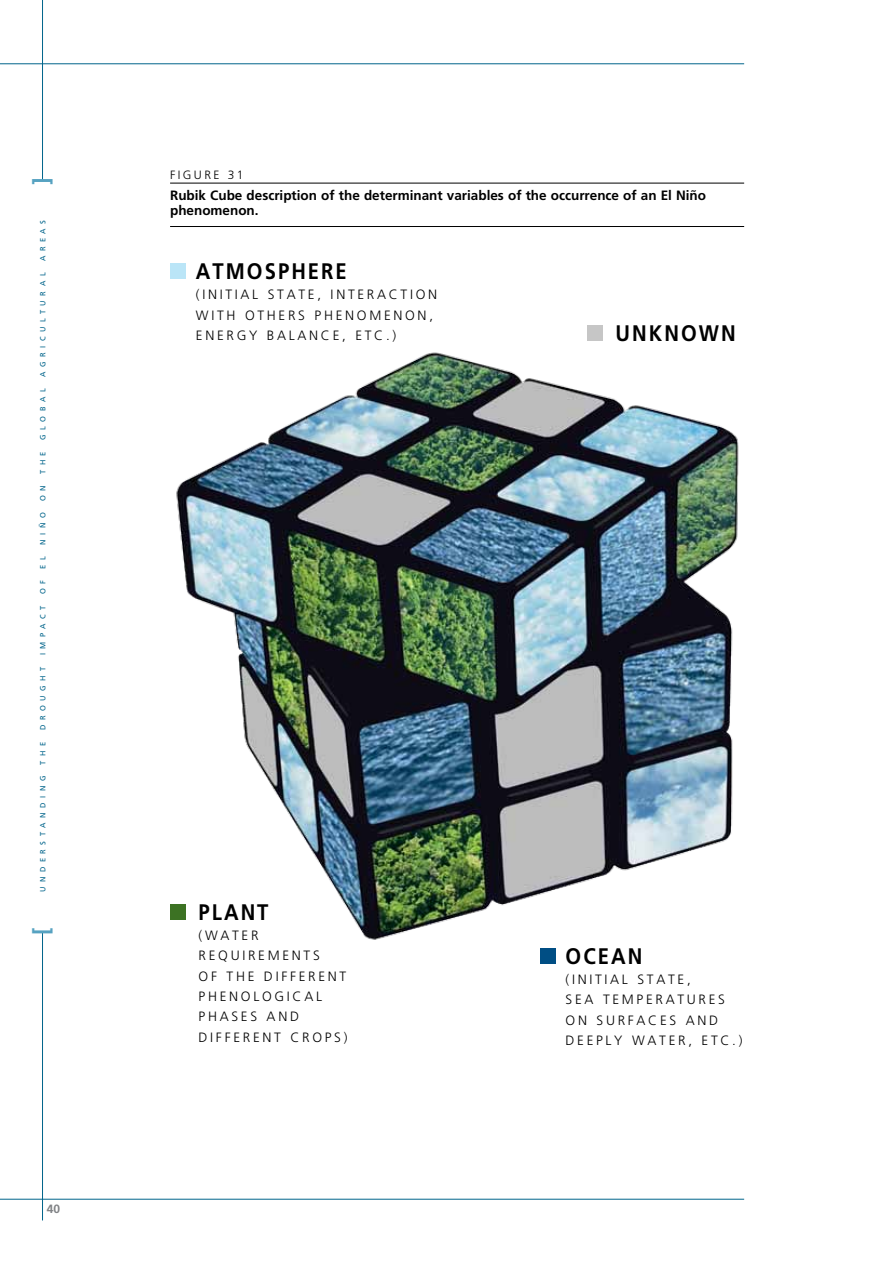
<style>
.page{position:relative;width:893px;height:1263px;background:#fff}
.page>*{position:absolute;margin:0;border:0;box-sizing:border-box;transform-origin:0 0}
.t1{font:700 22.8px "Frutiger LT Std";color:#56a2c1}
.t2{font:700 22.5px "Frutiger LT Std";letter-spacing:.1em;color:#000;scale:.9 1}
.t3{font:300 13.5px/20.4px "Frutiger LT Std";letter-spacing:.2em;color:#000}
.t4{font:700 13.5px/15px "Frutiger LT Std";color:#000}
.t5{font:300 12px "Frutiger LT Std";letter-spacing:.2em;color:#000}
.t6{font:700 12px "Frutiger LT Std";color:#808285}
.t7{font:7.5px "Frutiger LT Std";letter-spacing:.61em;color:#00648b}
</style>
<div class="page">
<hr style="left:0;top:1199px;width:744px;height:1px;background:#00648b">
<hr style="left:0;top:63px;width:744px;height:1px;background:#00648b">
<hr style="left:42px;top:0;width:1px;height:180px;background:#00648b">
<hr style="left:42px;top:931px;width:1px;height:289px;background:#00648b">
<hr style="left:170px;top:183px;width:574px;height:1px;background:#000">
<hr style="left:170px;top:226px;width:574px;height:1px;background:#000">
<img style="left:176px;top:352px;width:563px;height:588px">
<div style="left:170px;top:263px;width:16px;height:16px;background:#bae5f7"></div>
<div style="left:170px;top:904px;width:16px;height:16px;background:#3c7223"></div>
<div style="left:540px;top:948px;width:16px;height:16px;background:#004e84"></div>
<div style="left:587px;top:325px;width:16px;height:16px;background:#c6c6c6"></div>
<h1 class="t1" style="left:28px;top:185px;width:9px;rotate:-90deg">]</h1>
<p class="t7" style="left:38px;top:261px;width:43px;rotate:-90deg">Areas</p>
<p class="t7" style="left:38px;top:377px;width:106px;rotate:-90deg">Agricu ltu ral</p>
<p class="t7" style="left:38px;top:440px;width:53px;rotate:-90deg">G lobal</p>
<p class="t7" style="left:38px;top:474px;width:24px;rotate:-90deg">the</p>
<p class="t7" style="left:38px;top:501px;width:17px;rotate:-90deg">o n</p>
<p class="t7" style="left:38px;top:545px;width:34px;rotate:-90deg">N iño</p>
<p class="t7" style="left:38px;top:569px;width:14px;rotate:-90deg">E l</p>
<p class="t7" style="left:38px;top:594px;width:16px;rotate:-90deg">o f</p>
<p class="t7" style="left:38px;top:655px;width:52px;rotate:-90deg">impact</p>
<p class="t7" style="left:38px;top:730px;width:65px;rotate:-90deg">drou ght</p>
<p class="t7" style="left:38px;top:764px;width:24px;rotate:-90deg">the</p>
<p class="t7" style="left:38px;top:892px;width:118px;rotate:-90deg">Understanding</p>
<h1 class="t1" style="left:28px;top:934px;width:9px;rotate:-90deg">[</h1>
<p class="t6" style="left:47px;top:1202px;width:15px">40</p>
<p class="t5" style="left:170px;top:168px;width:75px">FI GUR E 31</p>
<p class="t4" style="left:170px;top:188px;width:538px">Rubik Cube description of the determinant variables of the occurrence of an El Niño phenomenon.</p>
<h2 class="t2" style="left:196px;top:258px;width:36px">Atmosphere</h2>
<p class="t3" style="left:196px;top:285px;width:33px">(I NITIA</p>
<p class="t3" style="left:252px;top:285px;width:26px">L STAT</p>
<p class="t3" style="left:308px;top:285px;width:102px">E, I NT ERA CTIO</p>
<p class="t3" style="left:428px;top:285px;width:11px">N</p>
<p class="t3" style="left:196px;top:305px;width:101px">WIT H OT HERS</p>
<p class="t3" style="left:196px;top:305px;width:239px;text-indent:119px">PHENO MENO N,<br>ENER GY BA LA NCE, ET C.)</p>
<h2 class="t2" style="left:615px;top:320px;width:20px">unknown</h2>
<h2 class="t2" style="left:199px;top:899px;width:32px">Plant</h2>
<p class="t3" style="left:199px;top:925px;width:114px">(WAT ER<br>R EQUIR EMENTS<br>OF</p>
<p class="t3" style="left:199px;top:966px;width:150px;text-indent:28px">T HE DIFF ER ENT<br>PHENO LO GI CA L<br>PHAS ES A ND<br>DIFF ER ENT CRO PS )</p>
<h2 class="t2" style="left:566px;top:942px;width:87px">OCEAN</h2>
<p class="t3" style="left:566px;top:969px;width:33px">(I NITIA</p>
<p class="t3" style="left:622px;top:969px;width:26px">L STAT</p>
<p class="t3" style="left:677px;top:969px;width:15px">E,</p>
<p class="t3" style="left:566px;top:990px;width:101px">S EA T EMPERAT</p>
<p class="t3" style="left:687px;top:990px;width:38px">UR ES</p>
<p class="t3" style="left:566px;top:1010px;width:62px">ON SURFA</p>
<p class="t3" style="left:566px;top:1010px;width:178px;text-indent:83px">CES A ND<br>DEEPLY WAT ER , ET C.)</p>
</div>
